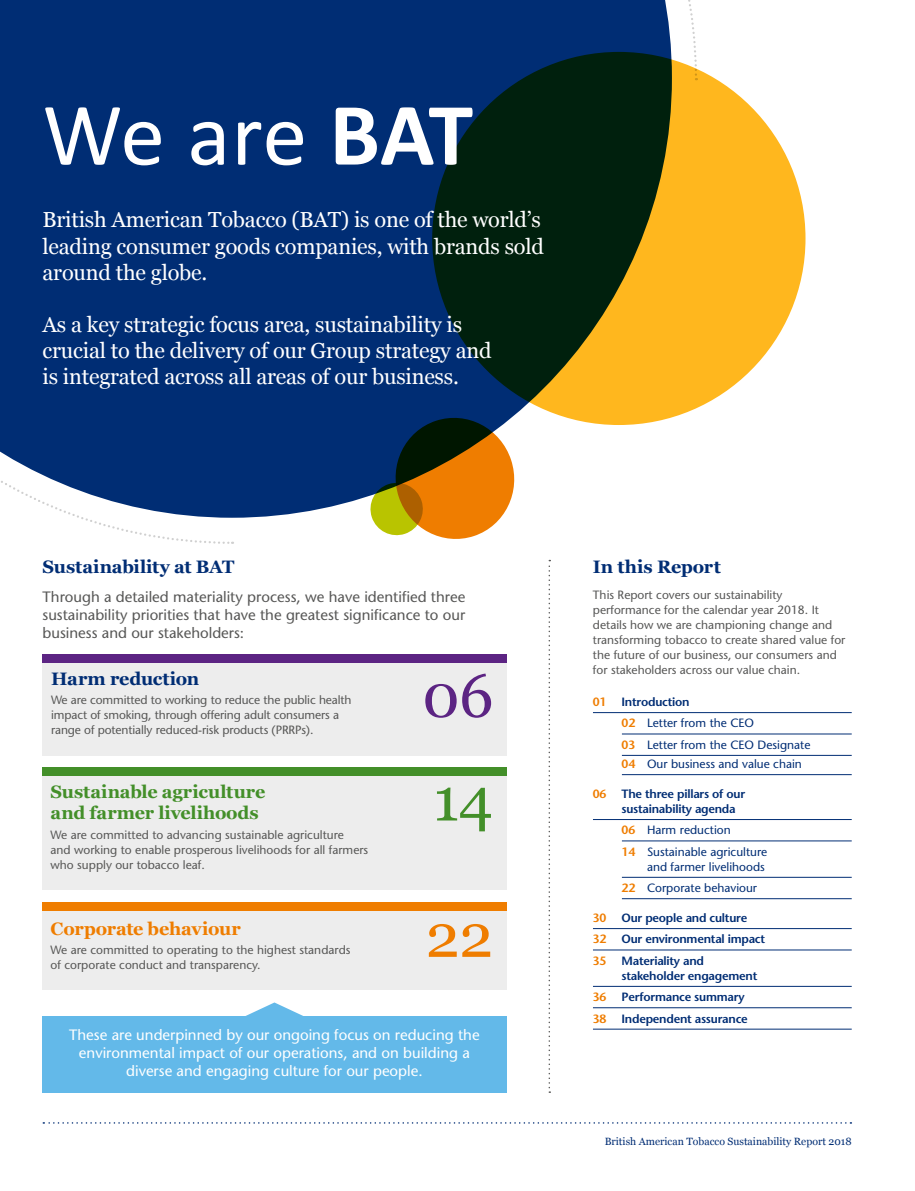
<style>
.page{position:relative;width:915px;height:1191px;background:#fff}
.page>*{position:absolute;margin:0;border:0;box-sizing:border-box;transform-origin:0 0}
.t1{font:90px "Calibri";color:#fff}
.t2{font:60.9px "Georgia";color:#5c2483}
.t3{font:60.9px "Georgia";color:#438f29}
.t4{font:60.9px "Georgia";color:#ef7d00}
.t5{font:21.75px/26.2px "Georgia";letter-spacing:-.01em;color:#fff}
.t6{font:700 18px "Georgia";letter-spacing:-.005em;color:#002d74}
.t7{font:700 18px/21px "Georgia";letter-spacing:-.01em;color:#438f29}
.t8{font:700 18px "Georgia";letter-spacing:-.01em;color:#ef7d00}
.t9{font:500 15px/18px "Stone Sans Std";color:#575756;text-align:justify}
.t10{font:500 15px/18px "Stone Sans Std";color:#fff;text-align:center}
.t11{font:500 12px/15px "Stone Sans Std";color:#575756}
.t12{font:600 12px/21.5px "Stone Sans Std";letter-spacing:-.02em;color:#002d74}
.t13{font:500 12px/19.2px "Stone Sans Std";color:#002d74}
.t14{font:600 12px/21.5px "Stone Sans Std";letter-spacing:-.02em;color:#ef7d00}
.t15{font:10.5px "Georgia";color:#002d74}
.s1{font-weight:700}
.s2{color:#ef7d00}
.s3{font-weight:600;color:#ef7d00}
</style>
<div class="page">
<hr style="left:592px;top:712px;width:259px;height:1px;background:#002d74">
<hr style="left:621px;top:733px;width:230px;height:1px;background:#002d74">
<hr style="left:621px;top:755px;width:230px;height:1px;background:#002d74">
<hr style="left:621px;top:774px;width:230px;height:1px;background:#002d74">
<hr style="left:592px;top:819px;width:259px;height:1px;background:#002d74">
<hr style="left:621px;top:840px;width:230px;height:1px;background:#002d74">
<hr style="left:621px;top:877px;width:230px;height:1px;background:#002d74">
<hr style="left:621px;top:898px;width:230px;height:1px;background:#002d74">
<hr style="left:592px;top:928px;width:259px;height:1px;background:#002d74">
<hr style="left:592px;top:949px;width:259px;height:1px;background:#002d74">
<hr style="left:592px;top:986px;width:259px;height:1px;background:#002d74">
<hr style="left:592px;top:1007px;width:259px;height:1px;background:#002d74">
<hr style="left:592px;top:1029px;width:259px;height:1px;background:#002d74">
<div style="left:43px;top:663px;width:464px;height:92px;background:#ededed"></div>
<div style="left:43px;top:654px;width:464px;height:9px;background:#5c2483"></div>
<div style="left:42px;top:776px;width:464px;height:113px;background:#ededed"></div>
<div style="left:42px;top:767px;width:464px;height:9px;background:#438f29"></div>
<div style="left:42px;top:910px;width:464px;height:80px;background:#ededed"></div>
<div style="left:42px;top:901px;width:464px;height:9px;background:#ef7d00"></div>
<svg style="left:548px;top:560px;width:2px;height:533px"></svg>
<svg style="left:43px;top:1122px;width:808px;height:1px"></svg>
<svg style="left:0;top:0;width:670px;height:518px;background:#204885"></svg>
<div style="left:232px;top:0;width:466px;height:80px;background:#002d74"></div>
<svg style="left:432px;top:52px;width:373px;height:373px;background:#786715"></svg>
<svg style="left:367px;top:410px;width:154px;height:129px;background:#8e703c"></svg>
<svg style="left:0;top:81px;width:232px;height:463px;background:#1a4282"></svg>
<div style="left:42px;top:1016px;width:464px;height:77px;background:#63b9e9"></div>
<svg style="left:246px;top:1002px;width:57px;height:14px"></svg>
<p class="t1" style="left:43px;top:72px;width:432px">We are <span class="s1">BAT</span></p>
<p class="t5" style="left:43px;top:206px;width:502px">British American Tobacco (BAT) is one of the world’s leading consumer goods companies, with brands sold around the globe.</p>
<p class="t5" style="left:43px;top:310px;width:450px">As a key strategic focus area, sustainability is crucial to the delivery of our Group strategy and is integrated across all areas of our business.</p>
<p class="t6" style="left:43px;top:553px;width:193px">Sustainability at BAT</p>
<p class="t6" style="left:592px;top:553px;width:129px">In this Report</p>
<p class="t9" style="left:43px;top:588px;width:424px">Through a detailed materiality process, we have identified three sustainability priorities that have the greatest significance to our business and our stakeholders:</p>
<p class="t2" style="left:422px;top:651px;width:73px">06</p>
<p class="t11" style="left:592px;top:587px;width:254px">This Report covers our sustainability performance for the calendar year 2018. It details how we are championing change and transforming tobacco to create shared value for the future of our business, our consumers and for stakeholders across our value chain.</p>
<p class="t12" style="left:592px;top:691px;width:98px"><span class="s2">01</span> Introduction</p>
<p class="t14" style="left:621px;top:712px;width:15px">02</p>
<p class="t13" style="left:646px;top:713px;width:109px">Letter from the CEO</p>
<p class="t14" style="left:621px;top:735px;width:15px;line-height:19.2px">03<br>04</p>
<p class="t13" style="left:646px;top:735px;width:165px">Letter from the CEO Designate<br>Our business and value chain</p>
<p class="t14" style="left:592px;top:783px;width:15px">06</p>
<p class="t12" style="left:621px;top:786px;width:125px;line-height:15px">The three pillars of our sustainability agenda</p>
<p class="t13" style="left:621px;top:820px;width:111px"><span class="s3">06</span> Harm reduction</p>
<p class="t14" style="left:621px;top:840px;width:15px">14</p>
<p class="t13" style="left:646px;top:844px;width:122px;line-height:15px">Sustainable agriculture and farmer livelihoods</p>
<p class="t14" style="left:621px;top:877px;width:15px">22</p>
<p class="t13" style="left:646px;top:878px;width:112px">Corporate behaviour</p>
<p class="t14" style="left:592px;top:907px;width:15px;text-align:justify">30<br>32<br>35</p>
<p class="t14" style="left:592px;top:986px;width:15px">36<br>38</p>
<p class="t6" style="left:51px;top:665px;width:150px">Harm reduction</p>
<p class="t11" style="left:51px;top:692px;width:302px">We are committed to working to reduce the public health impact of smoking, through offering adult consumers a range of potentially reduced-risk products (PRRPs).</p>
<p class="t7" style="left:51px;top:780px;width:216px">Sustainable agriculture and farmer livelihoods</p>
<p class="t11" style="left:51px;top:827px;width:319px">We are committed to advancing sustainable agriculture<br>and working to enable prosperous livelihoods for all farmers who supply our tobacco leaf.</p>
<p class="t3" style="left:433px;top:755px;width:62px">14</p>
<p class="t12" style="left:621px;top:907px;width:145px">Our people and culture<br>Our environmental impact<br>Materiality and</p>
<p class="t12" style="left:621px;top:964px;width:137px">stakeholder engagement<br>Performance summary<br>Independent assurance</p>
<p class="t8" style="left:51px;top:915px;width:192px">Corporate behaviour</p>
<p class="t11" style="left:51px;top:942px;width:301px">We are committed to operating to the highest standards of corporate conduct and transparency.</p>
<p class="t4" style="left:425px;top:891px;width:69px">22</p>
<p class="t10" style="left:69px;top:1025px;width:412px">These are underpinned by our ongoing focus on reducing the environmental impact of our operations, and on building a diverse and engaging culture for our people.</p>
<p class="t15" style="left:604px;top:1133px;width:248px">British American Tobacco Sustainability Report 2018</p>
</div>
